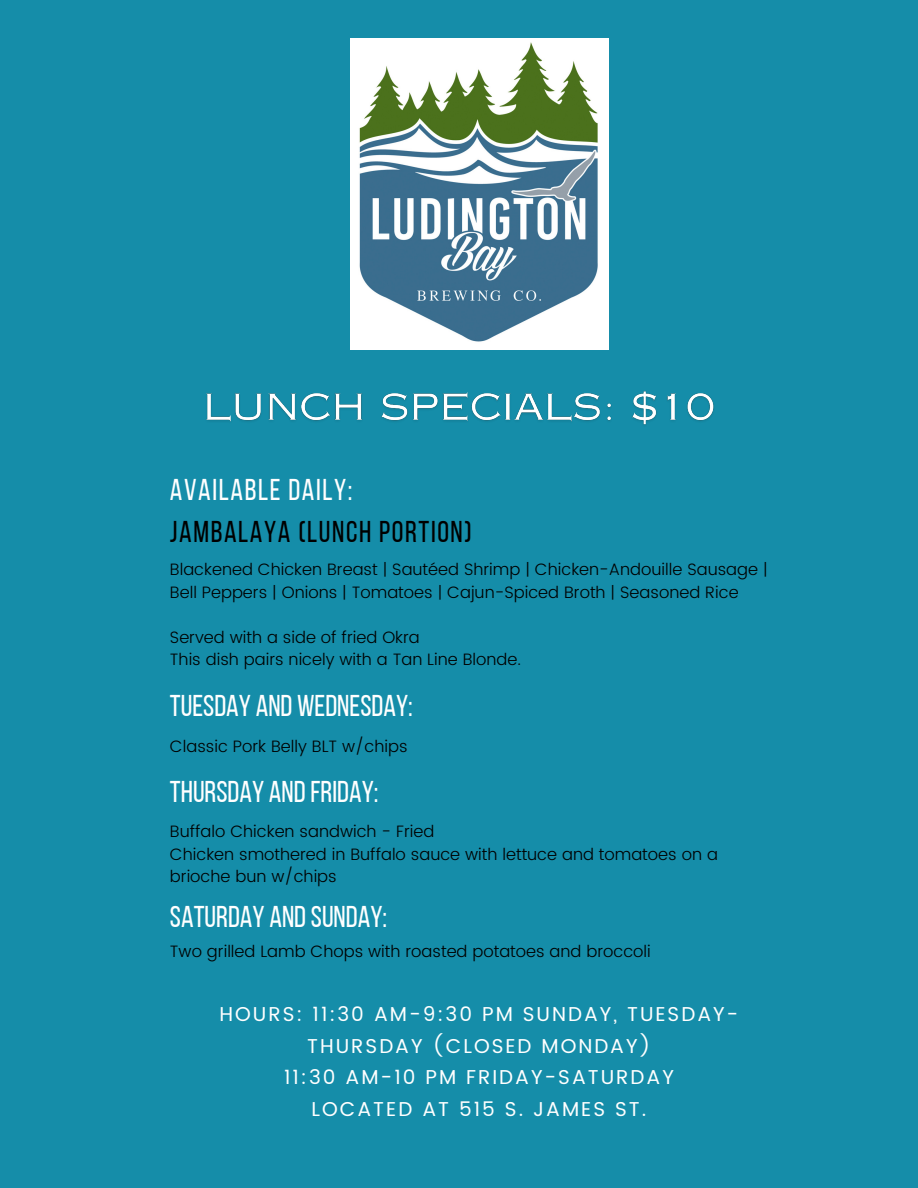
<style>
.page{position:relative;width:918px;height:1188px;background:#158da9}
.page>*{position:absolute;margin:0;border:0;box-sizing:border-box;transform-origin:0 0}
.t1{font:30px "Bebas Neue";color:#fff}
.t2{font:30px/41.7px "Bebas Neue";letter-spacing:.055em;color:#000}
.t3{font:20.1px/31.5px "Poppins";letter-spacing:.1em;color:#fff;text-align:center}
.t4{font:300 16.5px "Poppins";color:#000}
.s1{color:#fff}
</style>
<div class="page">
<img style="left:350px;top:39px;width:258px;height:310px">
<img style="left:206px;top:391px;width:508px;height:34px">
<h3 class="t2" style="left:170px;top:472px;width:303px"><span class="s1">AVAILABLE DAILY:<br></span>JAMBALAYA (LUNCH PORTION)</h3>
<p class="t4" style="left:170px;top:560px;width:599px">Blackened Chicken Breast | Sautéed Shrimp | Chicken-Andouille Sausage |</p>
<p class="t4" style="left:170px;top:582px;width:570px">Bell Peppers | Onions | Tomatoes | Cajun-Spiced Broth | Seasoned Rice</p>
<p class="t4" style="left:170px;top:627px;width:251px">Served with a side of fried Okra</p>
<h3 class="t4" style="left:170px;top:650px;width:353px">This dish pairs nicely with a Tan Line Blonde.</h3>
<p class="t1" style="left:170px;top:693px;width:244px">TUESDAY AND WEDNESDAY:</p>
<p class="t4" style="left:170px;top:737px;width:239px">Classic Pork Belly BLT w/chips</p>
<h2 class="t1" style="left:170px;top:780px;width:210px">THURSDAY ANDFRIDAY:</h2>
<p class="t4" style="left:170px;top:822px;width:266px">Buffalo Chicken sandwich - Fried</p>
<h2 class="t4" style="left:170px;top:844px;width:549px">Chicken smothered in Buffalo sauce with lettuce and tomatoes on a</h2>
<p class="t4" style="left:170px;top:867px;width:168px">brioche bun w/chips</p>
<p class="t1" style="left:170px;top:904px;width:219px">SATURDAY ANDSUNDAY:</p>
<h4 class="t4" style="left:170px;top:942px;width:482px">Two grilled Lamb Chops with roasted potatoes and broccoli</h4>
<p class="t3" style="left:220px;top:999px;width:520px">HOURS: 11:30 AM-9:30 PM SUNDAY, TUESDAY-<br>THURSDAY (CLOSED MONDAY)<br>11:30 AM-10 PM FRIDAY-SATURDAY<br>LOCATED AT 515 S. JAMES ST.</p>
</div>
